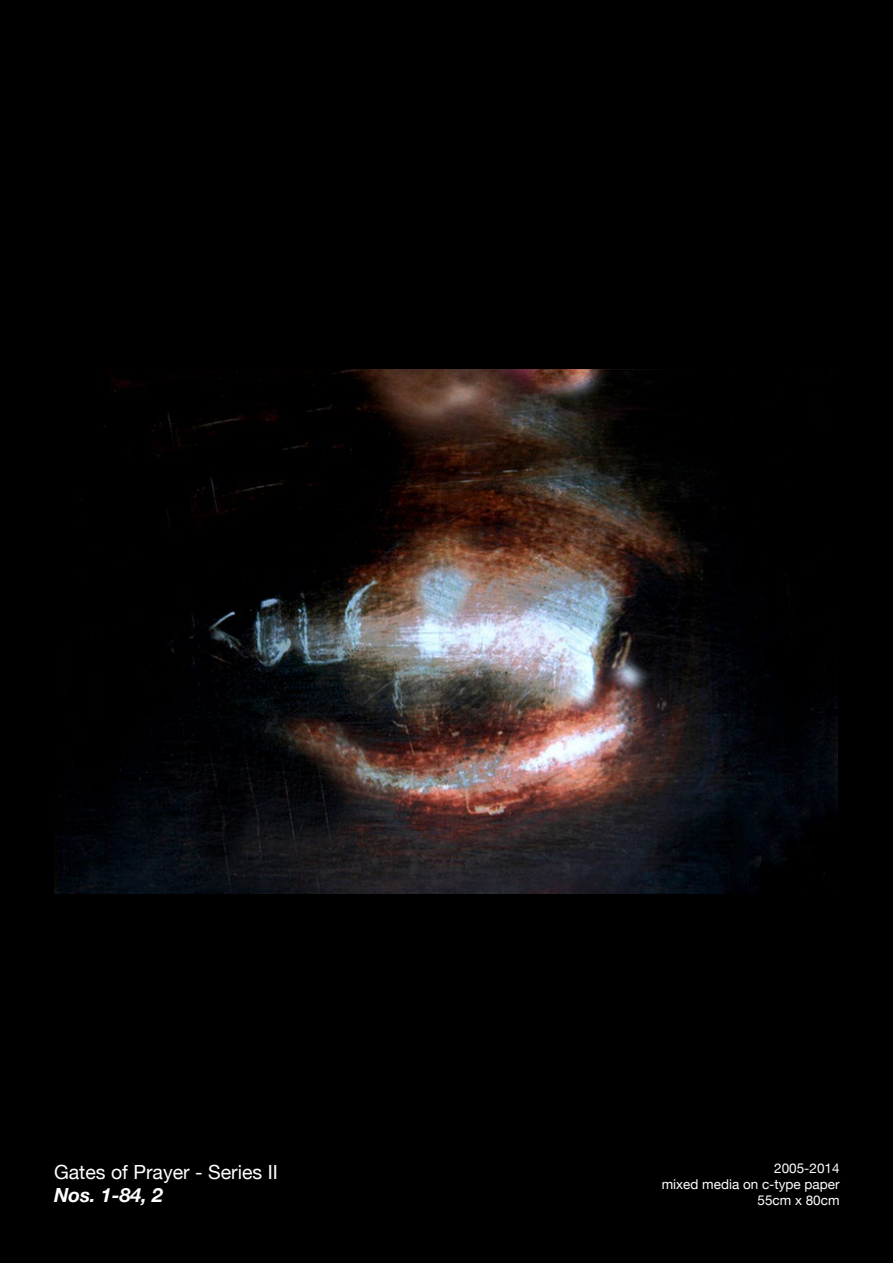
<style>
.page{position:relative;width:893px;height:1263px;background:#000}
.page>*{position:absolute;margin:0;border:0;box-sizing:border-box;transform-origin:0 0}
.t1{font:19.5px "Helvetica Neue";color:#fff}
.t2{font:italic 700 19.5px "Helvetica Neue";color:#fff}
.t3{font:13.5px/16.2px "Helvetica Neue";color:#fff;text-align:right}
</style>
<div class="page">
<img style="left:54px;top:370px;width:784px;height:523px">
<h1 class="t1" style="left:54px;top:1158px;width:225px">Gates of Prayer - Series II</h1>
<h1 class="t2" style="left:54px;top:1180px;width:111px">Nos. 1-84, 2</h1>
<p class="t3" style="left:662px;top:1161px;width:179px">2005-2014<br>mixed media on c-type paper<br>55cm x 80cm</p>
</div>
